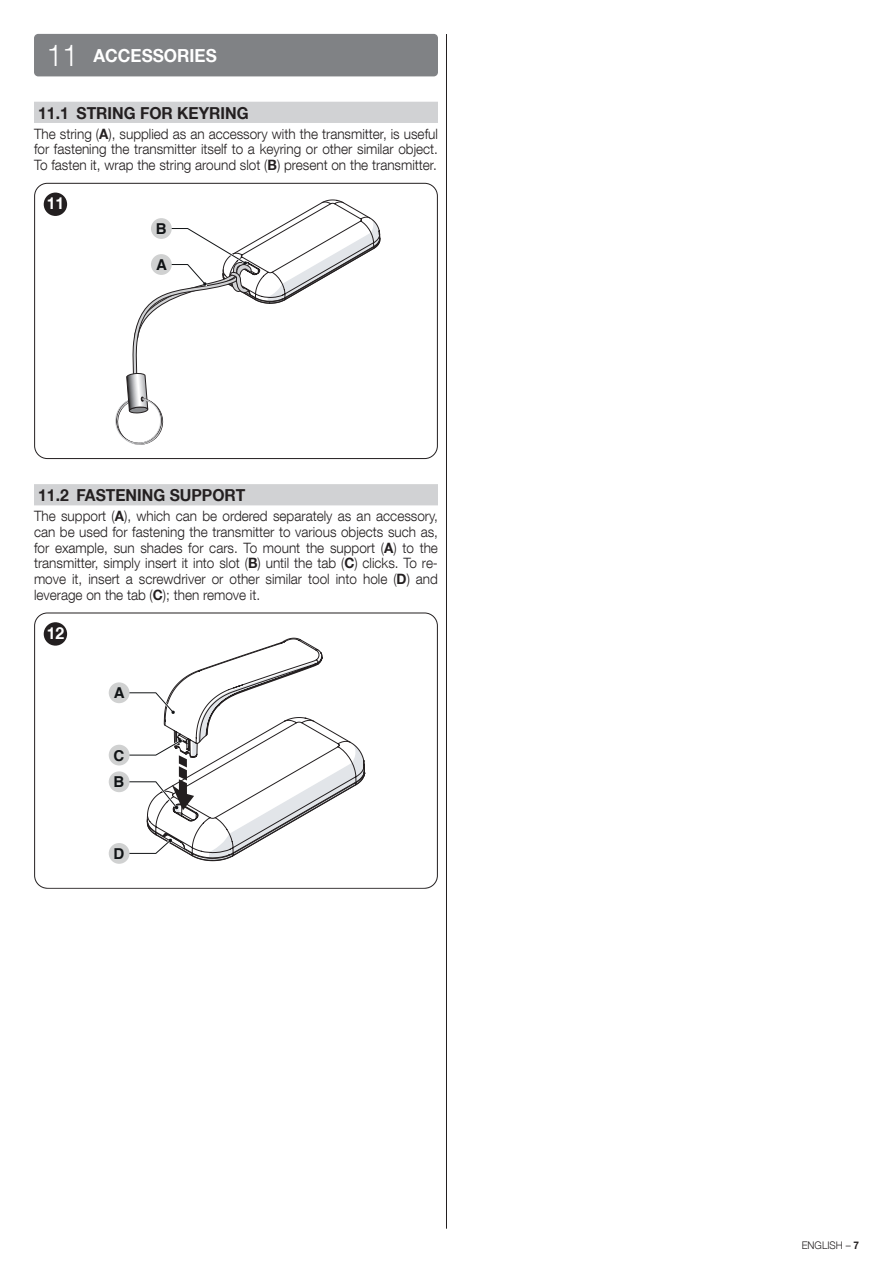
<style>
.page{position:relative;width:893px;height:1263px;background:#fff}
.page>*{position:absolute;margin:0;border:0;box-sizing:border-box;transform-origin:0 0}
.t1{font:700 18px "Helvetica Neue LT Com";color:#fff;scale:.95 1}
.t2{font:700 16.5px "Helvetica Neue LT Com";color:#231f20;scale:.95 1}
.t3{font:700 16.5px "Helvetica Neue LT Com";color:#fff;scale:.95 1}
.t4{font:700 15px "Helvetica";color:#111416}
.t5{font:300 14.25px/15.8px "Helvetica Neue LT Com";color:#231f20;text-align:justify;scale:.95 1}
.t6{font:300 10.5px "Helvetica Neue LT Com";color:#231f20;scale:.95 1}
.s1{font-weight:300;font-size:30px}
.s2{font-weight:700}
</style>
<div class="page">
<div style="left:34px;top:103px;width:404px;height:20px;background:#d1d2d4"></div>
<div style="left:34px;top:102px;width:404px;height:19px;background:#d1d2d4"></div>
<div style="left:34px;top:486px;width:404px;height:19px;background:#d1d2d4"></div>
<div style="left:34px;top:484px;width:404px;height:20px;background:#d1d2d4"></div>
<div style="left:34px;top:34px;width:404px;height:42px;background:#808285;border-radius:4px"></div>
<svg style="left:115px;top:199px;width:265px;height:246px"></svg>
<div style="left:151px;top:218px;width:21px;height:21px;background:#d0d1d1;border-radius:50%"></div>
<div style="left:37px;top:187px;width:398px;height:271px;border:11px solid #fff;border-radius:7px"></div>
<div style="left:44px;top:193px;width:23px;height:23px;background:#231f20;border-radius:50%"></div>
<div style="left:34px;top:612px;width:404px;height:277px;border:1px solid #231f20;border-radius:13px"></div>
<div style="left:109px;top:682px;width:21px;height:21px;background:#d0d1d1;border-radius:50%"></div>
<div style="left:109px;top:771px;width:21px;height:21px;background:#d0d1d1;border-radius:50%"></div>
<div style="left:109px;top:843px;width:21px;height:21px;background:#d0d1d1;border-radius:50%"></div>
<svg style="left:117px;top:637px;width:248px;height:224px"></svg>
<div style="left:109px;top:745px;width:21px;height:20px;background:#d0d1d1;border-radius:50%"></div>
<div style="left:37px;top:617px;width:398px;height:270px;border:11px solid #fff;border-radius:7px"></div>
<div style="left:44px;top:622px;width:23px;height:23px;background:#231f20;border-radius:50%"></div>
<hr style="left:446px;top:34px;width:1px;height:1195px;background:#231f20">
<p class="t1" style="left:47px;top:44px;width:180px"><span class="s1">11</span> ACCESSORIES</p>
<p class="t2" style="left:38px;top:102px;width:223px">11.1 STRING FOR KEYRING</p>
<p class="t5" style="left:34px;top:125px;width:427px">The string (<span class="s2">A</span>), supplied as an accessory with the transmitter, is useful for fastening the transmitter itself to a keyring or other similar object.<br>To fasten it, wrap the string around slot (<span class="s2">B</span>) present on the transmitter.</p>
<p class="t3" style="left:47px;top:193px;width:20px">11</p>
<p class="t4" style="left:156px;top:217px;width:12px">B</p>
<p class="t4" style="left:156px;top:253px;width:12px">A</p>
<p class="t2" style="left:38px;top:485px;width:219px">11.2 FASTENING SUPPORT</p>
<p class="t5" style="left:34px;top:508px;width:427px">The support (<span class="s2">A</span>), which can be ordered separately as an accessory, can be used for fastening the transmitter to various objects such as, for example, sun shades for cars. To mount the support (<span class="s2">A</span>) to the transmitter, simply insert it into slot (<span class="s2">B</span>) until the tab (<span class="s2">C</span>) clicks. To re&shy;move it, insert a screwdriver or other similar tool into hole (<span class="s2">D</span>) and leverage on the tab (<span class="s2">C</span>); then remove it.</p>
<p class="t3" style="left:47px;top:622px;width:20px">12</p>
<p class="t4" style="left:114px;top:681px;width:12px">A</p>
<p class="t4" style="left:114px;top:743px;width:12px">C</p>
<p class="t4" style="left:114px;top:770px;width:12px">B</p>
<p class="t4" style="left:114px;top:841px;width:12px">D</p>
<p class="t6" style="left:802px;top:1239px;width:62px">ENGLISH – <span class="s2">7</span></p>
</div>
